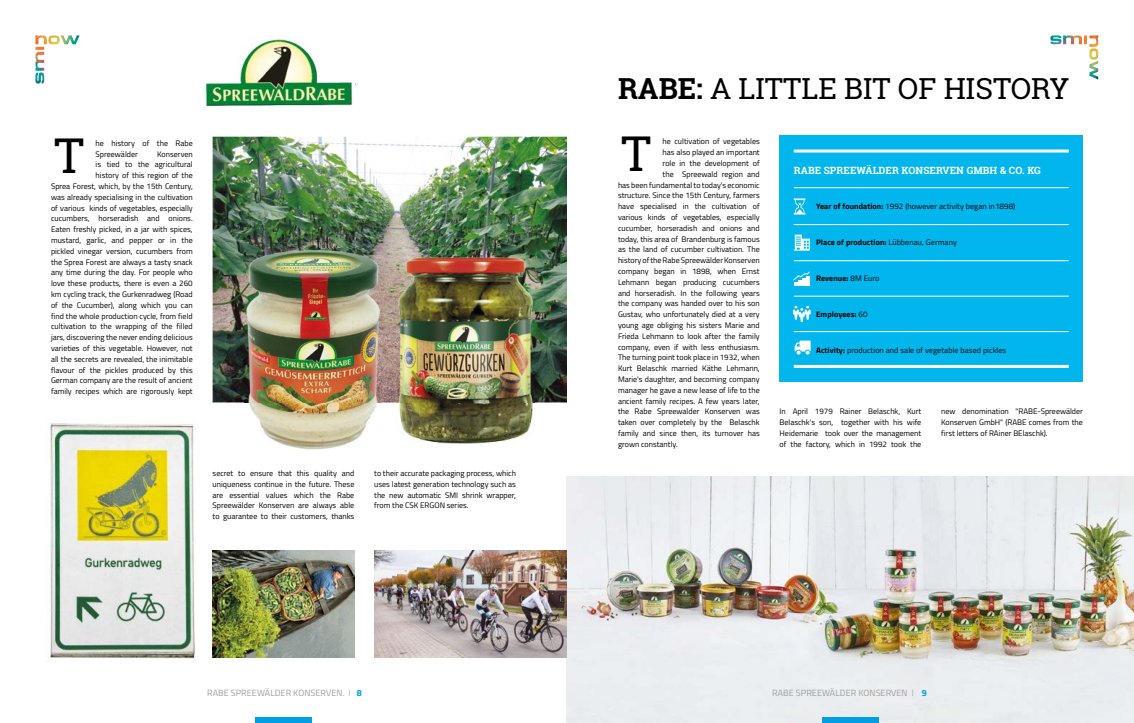
<style>
.page{position:relative;width:1134px;height:723px;background:#fff}
.page>*{position:absolute;margin:0;border:0;box-sizing:border-box;transform-origin:0 0}
.t1{font:48px "Roboto Slab";color:#000}
.t2{font:29px "Roboto Slab";color:#000}
.t3{font:700 10px "Roboto Slab";letter-spacing:.01em;color:#fff}
.t4{font:9px "Titillium Web";letter-spacing:.01em;color:#9d9d9c}
.t5{font:8px/10.8px "Titillium Web";color:#000;text-align:justify}
.t6{font:700 8px "Titillium Web";letter-spacing:.01em;color:#000}
.s1{font-weight:700}
.s2{font-weight:400}
.s3{font-weight:300}
.s4{font-weight:700;color:#009fe3}
</style>
<div class="page">
<img style="left:205px;top:38px;width:153px;height:69px">
<img style="left:567px;top:477px;width:567px;height:246px">
<img style="left:213px;top:137px;width:354px;height:265px">
<img style="left:374px;top:550px;width:193px;height:108px">
<img style="left:46px;top:423px;width:149px;height:240px">
<div style="left:780px;top:135px;width:303px;height:247px;background:#00b6ed"></div>
<hr style="left:794px;top:150px;width:275px;height:3px;background:#fff">
<hr style="left:794px;top:187px;width:275px;height:1px;background:#fff">
<hr style="left:794px;top:224px;width:275px;height:1px;background:#fff">
<hr style="left:794px;top:260px;width:275px;height:1px;background:#fff">
<hr style="left:794px;top:296px;width:275px;height:1px;background:#fff">
<hr style="left:794px;top:331px;width:275px;height:1px;background:#fff">
<hr style="left:794px;top:365px;width:275px;height:3px;background:#fff">
<svg style="left:793px;top:306px;width:18px;height:16px"></svg>
<svg style="left:794px;top:235px;width:16px;height:16px"></svg>
<svg style="left:794px;top:198px;width:11px;height:16px"></svg>
<svg style="left:795px;top:341px;width:16px;height:14px"></svg>
<svg style="left:793px;top:271px;width:16px;height:15px"></svg>
<div style="left:822px;top:717px;width:57px;height:6px;background:#009fe3"></div>
<img style="left:1050px;top:35px;width:48px;height:25px">
<img style="left:35px;top:35px;width:45px;height:48px">
<div style="left:255px;top:717px;width:57px;height:6px;background:#009fe3"></div>
<img style="left:213px;top:550px;width:141px;height:108px">
<img style="left:397px;top:255px;width:137px;height:189px">
<img style="left:245px;top:248px;width:136px;height:202px">
<h1 class="t1" style="left:54px;top:122px;width:32px">T</h1>
<p class="t5" style="left:96px;top:137px;width:99px">he history of the Rabe<br>Spreewälder</p>
<p class="t5" style="left:51px;top:148px;width:143px;text-align:right">Konserven<br>is tied to the agricultural<br>history of this region of the<br>Sprea Forest, which, by the 15th Century, was already specialising in the cultivation of various kinds of vegetables, especially cucumbers, horseradish and onions.<br>Eaten freshly picked, in a jar with spices, mustard, garlic, and pepper or in the pickled vinegar version, cucumbers from the Sprea Forest are always a tasty snack any time during the day. For people who love these products, there is even a 260 km cycling track, the Gurkenradweg (Road of the Cucumber), along which you can find the whole production cycle, from field cultivation to the wrapping of the filled jars, discovering the never ending delicious varieties of this vegetable. However, not all the secrets are revealed, the inimitable flavour of the pickles produced by this German company are the result of ancient family recipes which are rigorously kept</p>
<p class="t5" style="left:213px;top:467px;width:143px">secret to ensure that this quality and uniqueness continue in the future. These are essential values which the Rabe Spreewälder Konserven are always able to guarantee to their customers, thanks</p>
<p class="t5" style="left:374px;top:467px;width:143px">to their accurate packaging process, which uses latest generation technology such as the new automatic SMI shrink wrapper, from the CSK ERGON series.</p>
<h2 class="t2" style="left:618px;top:68px;width:453px"><span class="s1">RABE:</span> A LITTLE BIT OF HISTORY</h2>
<h1 class="t1" style="left:621px;top:121px;width:32px">T</h1>
<p class="t5" style="left:663px;top:136px;width:99px">he cultivation of vegetables</p>
<p class="t5" style="left:663px;top:147px;width:99px">has also played an important</p>
<p class="t5" style="left:663px;top:157px;width:99px">role in the development of</p>
<p class="t5" style="left:663px;top:168px;width:99px">the Spreewald region and</p>
<p class="t5" style="left:618px;top:179px;width:143px">has been fundamental to today's economic</p>
<p class="t5" style="left:618px;top:190px;width:143px">structure. Since the 15th Century, farmers</p>
<p class="t5" style="left:618px;top:201px;width:143px">have specialised in the cultivation of</p>
<p class="t5" style="left:618px;top:211px;width:143px">various kinds of vegetables, especially</p>
<p class="t5" style="left:618px;top:222px;width:143px">cucumber, horseradish and onions and</p>
<p class="t5" style="left:618px;top:233px;width:143px">today, this area of Brandenburg is famous</p>
<p class="t5" style="left:618px;top:244px;width:143px">as the land of cucumber cultivation. The</p>
<p class="t5" style="left:618px;top:255px;width:143px">history of the Rabe Spreewälder Konserven</p>
<p class="t5" style="left:618px;top:265px;width:143px">company began in 1898, when Ernst</p>
<p class="t5" style="left:618px;top:276px;width:143px">Lehmann began producing cucumbers</p>
<p class="t5" style="left:618px;top:287px;width:143px">and horseradish. In the following years</p>
<p class="t5" style="left:618px;top:298px;width:143px">the company was handed over to his son</p>
<p class="t5" style="left:618px;top:309px;width:143px">Gustav, who unfortunately died at a very</p>
<p class="t5" style="left:618px;top:319px;width:143px">young age obliging his sisters Marie and</p>
<p class="t5" style="left:618px;top:330px;width:143px">Frieda Lehmann to look after the family</p>
<p class="t5" style="left:618px;top:341px;width:143px">company, even if with less enthusiasm.</p>
<p class="t5" style="left:618px;top:352px;width:143px">The turning point took place in 1932, when</p>
<p class="t5" style="left:618px;top:363px;width:143px">Kurt Belaschk married Käthe Lehmann,</p>
<p class="t5" style="left:618px;top:373px;width:143px">Marie's daughter, and becoming company</p>
<p class="t5" style="left:618px;top:384px;width:143px">manager he gave a new lease of life to the</p>
<p class="t5" style="left:618px;top:395px;width:143px">ancient family recipes. A few years later,</p>
<p class="t5" style="left:618px;top:406px;width:143px">the Rabe Spreewalder Konserven was</p>
<p class="t5" style="left:618px;top:417px;width:143px">taken over completely by the Belaschk</p>
<p class="t5" style="left:618px;top:427px;width:143px">family and since then, its turnover has</p>
<p class="t5" style="left:618px;top:438px;width:61px">grown constantly.</p>
<p class="t3" style="left:794px;top:163px;width:248px">RABE SPREEWÄLDER KONSERVEN GMBH &amp; CO. KG</p>
<p class="t5" style="left:816px;top:201px;width:201px"><span class="s1">Year of foundation:</span> 1992 (however activity began in1898)</p>
<p class="t6" style="left:816px;top:236px;width:142px">Place of production: <span class="s2">Lübbenau, Germany</span></p>
<p class="t6" style="left:816px;top:272px;width:65px">Revenue: <span class="s2">8M Euro</span></p>
<p class="t6" style="left:816px;top:308px;width:53px">Employees: <span class="s2">60</span></p>
<p class="t5" style="left:816px;top:345px;width:192px"><span class="s1">Activity:</span> production and sale of vegetable based pickles</p>
<p class="t5" style="left:780px;top:406px;width:143px">In April 1979 Rainer Belaschk, Kurt Belaschk's son, together with his wife Heidemarie took over the management of the factory, which in 1992 took the</p>
<p class="t5" style="left:941px;top:406px;width:143px">new denomination "RABE-Spreewälder Konserven GmbH" (RABE comes from the first letters of RAiner BElaschk).</p>
<p class="t4" style="left:207px;top:686px;width:156px">RABE SPREEWÄLDER KONSERVEN. <span class="s3">I</span> <span class="s4">8</span></p>
<p class="t4" style="left:772px;top:686px;width:156px">RABE SPREEWÄLDER KONSERVEN <span class="s3">I</span> <span class="s4">9</span></p>
</div>
